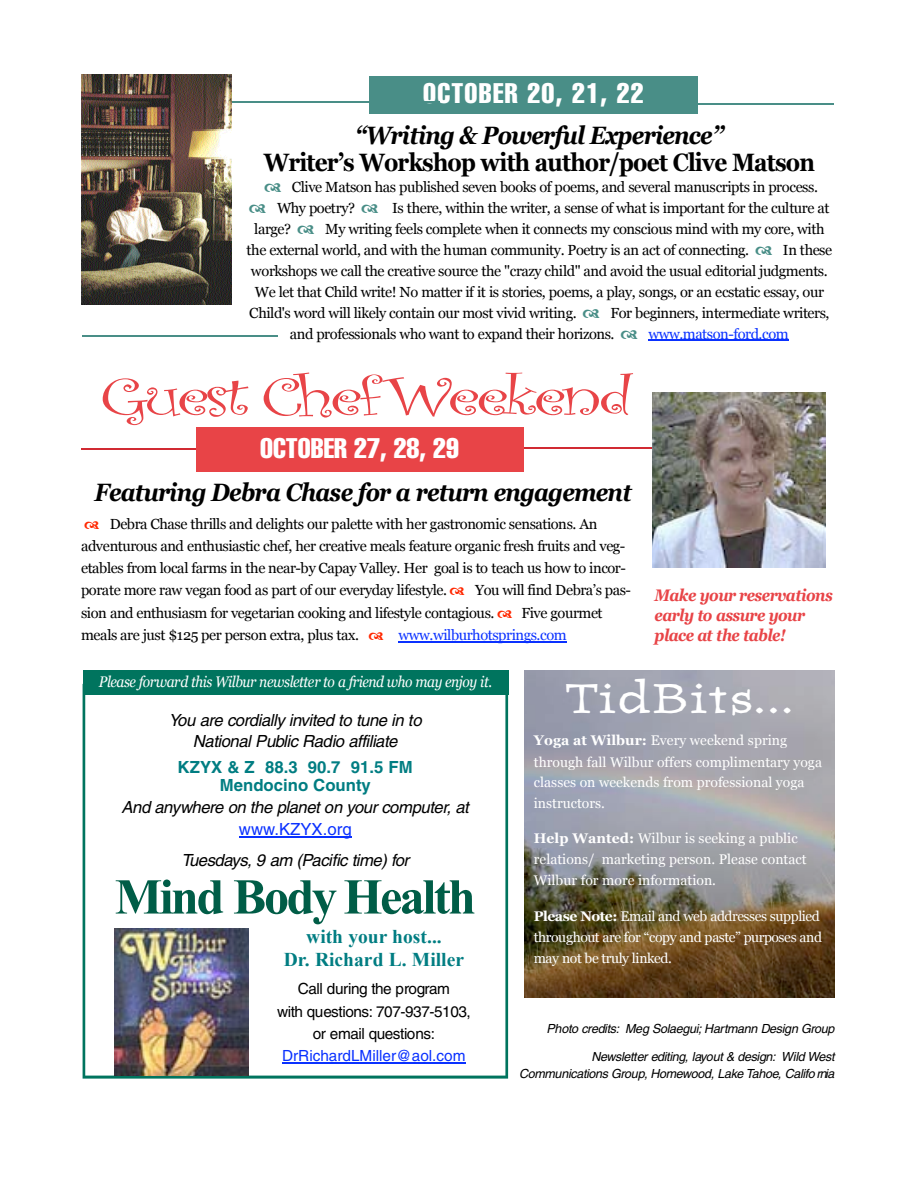
<style>
.page{position:relative;width:918px;height:1188px;background:#fff}
.page>*{position:absolute;margin:0;border:0;box-sizing:border-box;transform-origin:0 0}
.t1{font:55.8px "Curlz";letter-spacing:-.055em;color:#e84447;scale:1.4 1}
.t2{font:700 50.25px "Times New Roman";letter-spacing:-.05em;color:#005d47}
.t3{font:48.75px "Journal Ultra";color:#fff}
.t4{font:extra-condensed 27.9px "Helvetica";letter-spacing:.04em;color:#fff}
.t5{font:extra-condensed 27.9px "Helvetica";color:#fff}
.t6{font:italic 700 25.05px "Georgia";letter-spacing:-.04em;color:#000;scale:.9 1}
.t7{font:700 25.05px "Georgia";letter-spacing:-.035em;color:#000;scale:.9 1}
.t8{font:700 19.5px/23.7px "Times New Roman";color:#007d82;text-align:center}
.t9{font:italic 16.8px/21.1px "Helvetica";letter-spacing:-.035em;color:#000;text-align:center}
.t10{font:italic 700 16.8px/20.1px "Georgia";letter-spacing:-.035em;color:#e84447;scale:.9 1}
.t11{font:700 16.8px/18.1px "Helvetica";color:#007d82;text-align:center}
.t12{font:16.8px "Helvetica";color:#0a31ff}
.t13{font:15.3px/22.5px "Helvetica";letter-spacing:-.03em;color:#000;text-align:center}
.t14{font:italic 15.3px "Georgia";letter-spacing:-.03em;color:#fff;scale:.9 1}
.t15{font:15.3px "Helvetica";color:#0a31ff}
.t16{font:14.7px/22.4px "Georgia";letter-spacing:-.025em;color:#000}
.t17{font:14.7px "Georgia";letter-spacing:-.03em;color:#0a31ff}
.t18{font:13.95px/21px "Georgia";color:#fff}
.t19{font:13.95px/20.9px "Georgia";letter-spacing:-.025em;color:#fff}
.t20{font:italic 12.6px/16.8px "Helvetica";letter-spacing:-.03em;color:#000;text-align:right}
.s1{font-weight:700}
</style>
<div class="page">
<img style="left:525px;top:670px;width:310px;height:328px">
<hr style="left:399px;top:641px;width:168px;height:1px;background:#0a31ff">
<hr style="left:648px;top:340px;width:141px;height:1px;background:#0a31ff">
<hr style="left:81px;top:448px;width:119px;height:1px;background:#d12a32">
<hr style="left:508px;top:448px;width:154px;height:1px;background:#d12a32">
<div style="left:369px;top:76px;width:329px;height:37px;background:#498e87"></div>
<hr style="left:83px;top:335px;width:195px;height:2px;background:#498e87">
<hr style="left:217px;top:101px;width:223px;height:2px;background:#498e87">
<hr style="left:638px;top:103px;width:196px;height:1px;background:#498e87">
<svg style="left:83px;top:695px;width:425px;height:384px"></svg>
<img style="left:114px;top:929px;width:134px;height:147px">
<div style="left:83px;top:670px;width:425px;height:25px;background:#00745e"></div>
<div style="left:196px;top:427px;width:328px;height:45px;background:#e84447"></div>
<img style="left:81px;top:75px;width:151px;height:230px">
<img style="left:652px;top:393px;width:174px;height:174px">
<h3 class="t4" style="left:423px;top:83px;width:222px">OCTOBER 20, 21, 22</h3>
<h3 class="t6" style="left:355px;top:121px;width:411px">“Writing &amp; Powerful Experience”</h3>
<h3 class="t7" style="left:264px;top:148px;width:614px">Writer’s Workshop with author/poet Clive Matson</h3>
<p class="t16" style="left:277px;top:176px;width:542px;line-height:21.1px;text-indent:15px">Clive Matson has published seven books of poems, and several manuscripts in process.<br>Why poetry?</p>
<p class="t16" style="left:392px;top:197px;width:439px">Is there, within the writer, a sense of what is important for the culture at</p>
<p class="t16" style="left:247px;top:218px;width:580px;line-height:21.1px;text-indent:79px">My writing feels complete when it connects my conscious mind with my core, with the external world, and with the human community. Poetry is an act of connecting.</p>
<p class="t16" style="left:254px;top:218px;width:38px">large?</p>
<p class="t16" style="left:783px;top:239px;width:51px">In these</p>
<p class="t16" style="left:251px;top:259px;width:578px">workshops we call the creative source the "crazy child" and avoid the usual editorial judgments.</p>
<p class="t16" style="left:255px;top:281px;width:571px">We let that Child write! No matter if it is stories, poems, a play, songs, or an ecstatic essay, our</p>
<p class="t16" style="left:249px;top:301px;width:329px">Child's word will likely contain our most vivid writing.</p>
<p class="t16" style="left:290px;top:302px;width:541px;line-height:21.1px;text-indent:321px">For beginners, intermediate writers, and professionals who want to expand their horizons.</p>
<p class="t17" style="left:648px;top:325px;width:142px">w w w .m a ts o n -fo r d .c o m</p>
<h1 class="t1" style="left:100px;top:357px;width:382px">G uest C hefWeeken d</h1>
<h3 class="t5" style="left:260px;top:438px;width:201px">OCTOBER 27, 28, 29</h3>
<h3 class="t6" style="left:95px;top:478px;width:599px">Featuring Debra Chase for a return engagement</h3>
<p class="t16" style="left:81px;top:512px;width:546px;text-indent:28px">Debra Chase thrills and delights our palette with her gastronomic sensations. An adventurous and enthusiastic chef, her creative meals feature organic fresh fruits and veg&shy;etables from local farms in the near-by Capay Valley. Her goal is to teach us how to incor&shy;porate more raw vegan food as part of our everyday lifestyle.</p>
<p class="t16" style="left:81px;top:579px;width:551px;text-indent:394px">You will find Debra’s pas&shy;sion and enthusiasm for vegetarian cooking and lifestyle contagious.</p>
<p class="t16" style="left:521px;top:602px;width:83px">Five gourmet</p>
<p class="t16" style="left:81px;top:624px;width:279px">meals are just $125 per person extra, plus tax.</p>
<p class="t17" style="left:399px;top:627px;width:170px">w w w .w ilb u r h o ts p r in g s .c o m</p>
<p class="t10" style="left:654px;top:585px;width:200px">Make your reservations early to assure your place at the table!</p>
<p class="t14" style="left:99px;top:673px;width:438px">Please forward this Wilbur newsletter to a friend who may enjoy it.</p>
<p class="t9" style="left:169px;top:712px;width:254px">You are cordially invited to tune in to<br>National Public Radio affiliate</p>
<p class="t11" style="left:178px;top:759px;width:236px">KZYX &amp; Z 88.3 90.7 91.5 FM<br>Mendocino County</p>
<p class="t9" style="left:121px;top:798px;width:349px">And anywhere on the planet on your computer, at</p>
<p class="t12" style="left:239px;top:823px;width:114px">www.KZYX.org</p>
<p class="t9" style="left:181px;top:851px;width:229px">Tu e s d ay s, 9 am (Pacific time) for</p>
<h2 class="t2" style="left:115px;top:869px;width:363px">Mind Body H e a lth</h2>
<h3 class="t8" style="left:284px;top:924px;width:182px">with your host...<br>Dr. Richard L. Miller</h3>
<p class="t13" style="left:277px;top:979px;width:195px">Call during the program<br>with questions: 7 0 7 -9 3 7 -5 1 0 3 , or email questions:</p>
<p class="t15" style="left:282px;top:1050px;width:185px">DrRichardLMiller@aol.com</p>
<h3 class="t3" style="left:566px;top:677px;width:231px">TidBits...</h3>
<p class="t18" style="left:534px;top:730px;width:290px"><span class="s1">Yoga at Wilbur:</span> Every weekend spring through fall Wilbur offers complimentary yoga classes on weekends from professional yoga instructors.</p>
<p class="t18" style="left:534px;top:828px;width:274px"><span class="s1">Help Wanted:</span> Wilbur is seeking a public relations/ marketing person. Please contact<br>Wilbur for more information.</p>
<p class="t19" style="left:534px;top:906px;width:290px"><span class="s1">Please Note:</span> Email and web addresses supplied throughout are for “copy and paste” purposes and may not be truly linked.</p>
<p class="t20" style="left:547px;top:1022px;width:289px">Photo credits: Meg Solaegui; H a rtmann Design Group</p>
<p class="t20" style="left:519px;top:1050px;width:317px">N ewsletter editing, layout &amp; design: Wild We s t<br>C o m munications Group, Homewood, Lake Ta h o e, Califo rnia</p>
</div>
